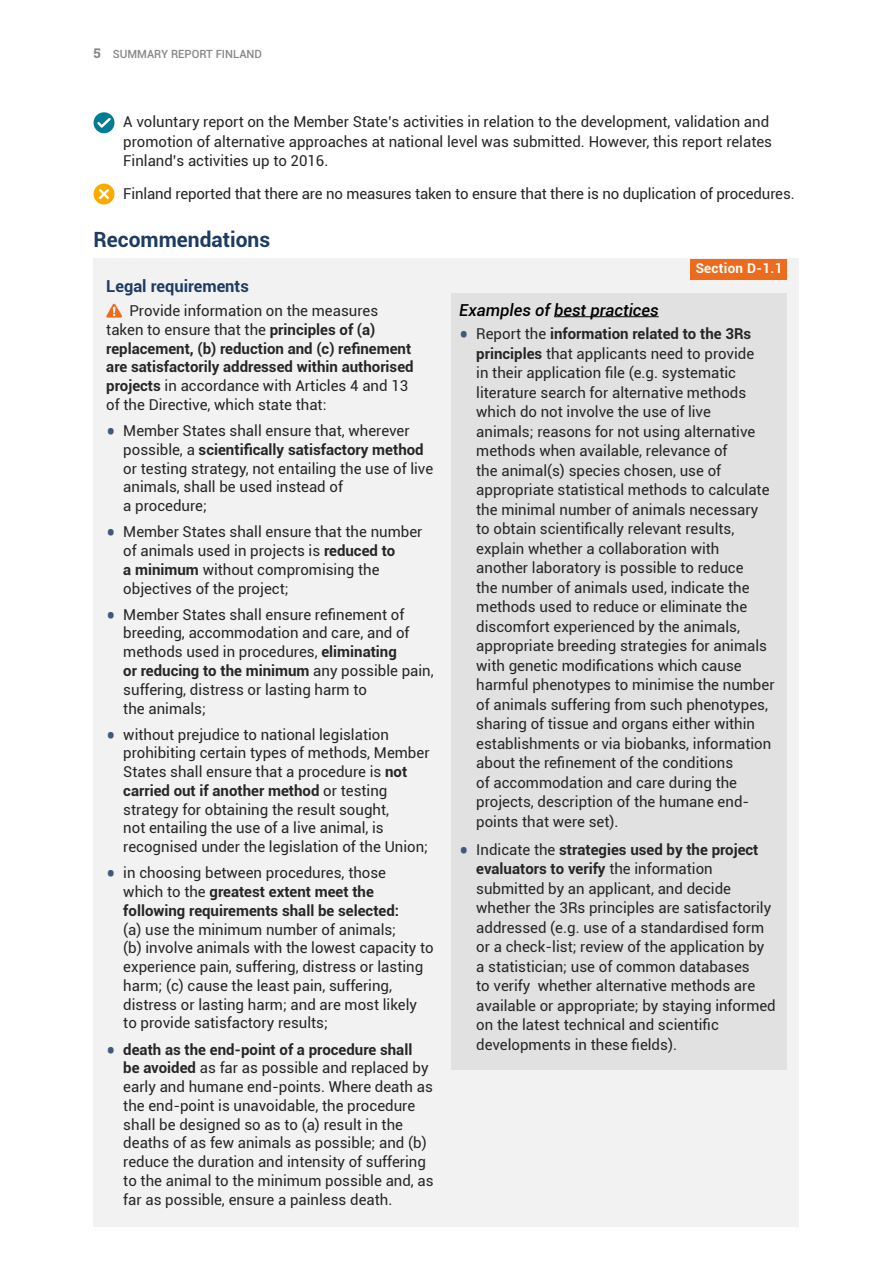
<style>
.page{position:relative;width:893px;height:1263px;background:#fff}
.page>*{position:absolute;margin:0;border:0;box-sizing:border-box;transform-origin:0 0}
.t1{font:700 21px "Roboto";color:#1e3c62}
.t2{font:italic 500 16.5px "Roboto";color:#000}
.t3{font:700 16.5px "Roboto";color:#1e3c62}
.t4{font:15px/19.5px "Roboto";color:#262626}
.t5{font:700 15px/18.8px "Roboto";color:#262626}
.t6{font:700 13.5px "Roboto";letter-spacing:.02em;color:#fff}
.t7{font:500 11.25px "Roboto";color:#898785}
.s1{font-family:"Roboto Slab";font-weight:800;font-size:13.5px}
.s2{font-weight:700}
.s3{font-size:28.2px;color:#40597a}
.s4{font-weight:400;font-size:28.2px;color:#40597a}
.s5{font-weight:400}
</style>
<div class="page">
<div style="left:94px;top:112px;width:20px;height:21px;background:#007c94;border-radius:50%"></div>
<svg style="left:97px;top:118px;width:14px;height:10px"></svg>
<div style="left:94px;top:184px;width:20px;height:21px;background:#faaa00;border-radius:50%"></div>
<svg style="left:99px;top:189px;width:10px;height:10px"></svg>
<div style="left:94px;top:259px;width:705px;height:968px;background:#f2f2f2"></div>
<svg style="left:106px;top:303px;width:16px;height:15px"></svg>
<div style="left:451px;top:292px;width:336px;height:777px;background:#e2e1e1"></div>
<hr style="left:554px;top:316px;width:105px;height:1px;background:#000">
<div style="left:690px;top:259px;width:97px;height:21px;background:#ed6b1c"></div>
<p class="t7" style="left:94px;top:46px;width:170px"><span class="s1">5</span> SUMMARY REPORT FINLAND</p>
<p class="t4" style="left:123px;top:112px;width:650px">A voluntary report on the Member State’s activities in relation to the development, validation and promotion of alternative approaches at national level was submitted. However, this report relates<br>Finland’s activities up to 2016.</p>
<p class="t4" style="left:123px;top:183px;width:673px">Finland reported that there are no measures taken to ensure that there is no duplication of procedures.</p>
<h1 class="t1" style="left:94px;top:224px;width:178px">Recommendations</h1>
<p class="t3" style="left:106px;top:275px;width:144px">Legal requirements</p>
<p class="t4" style="left:106px;top:301px;width:309px;line-height:18.8px;text-indent:23px">Provide information on the measures taken to ensure that the <span class="s2">principles of (a) replacement, (b) reduction and (c) refinement are satisfactorily addressed within authorised projects</span> in accordance with Articles 4 and 13 of the Directive, which state that:</p>
<p class="t4" style="left:123px;top:421px;width:311px;line-height:18.8px;text-indent:-17px"><span class="s3">•</span> Member States shall ensure that, wherever possible, a <span class="s2">scientifically satisfactory method </span>or testing strategy, not entailing the use of live animals, shall be used instead of<br>a procedure;</p>
<p class="t4" style="left:123px;top:522px;width:301px;line-height:18.8px;text-indent:-17px"><span class="s3">•</span> Member States shall ensure that the number of animals used in projects is <span class="s2">reduced to<br>a minimum</span> without compromising the objectives of the project;</p>
<p class="t4" style="left:123px;top:604px;width:312px;line-height:18.8px;text-indent:-17px"><span class="s3">•</span> Member States shall ensure refinement of breeding, accommodation and care, and of methods used in procedures, <span class="s2">eliminating<br>or reducing to the minimum</span> any possible pain, suffering, distress or lasting harm to<br>the animals;</p>
<p class="t4" style="left:123px;top:724px;width:308px;line-height:18.8px;text-indent:-17px"><span class="s3">•</span> without prejudice to national legislation prohibiting certain types of methods, Member States shall ensure that a procedure is <span class="s2">not carried out if another method</span> or testing strategy for obtaining the result sought,<br>not entailing the use of a live animal, is recognised under the legislation of the Union;</p>
<p class="t5" style="left:123px;top:863px;width:277px;text-indent:-17px"><span class="s4">•</span> <span class="s5">in choosing between procedures, those which to the</span> greatest extent meet the following requirements shall be selected:</p>
<p class="t4" style="left:123px;top:919px;width:312px;line-height:18.8px">(a) use the minimum number of animals;<br>(b) involve animals with the lowest capacity to experience pain, suffering, distress or lasting harm; (c) cause the least pain, suffering, distress or lasting harm; and are most likely to provide satisfactory results;</p>
<p class="t4" style="left:123px;top:1039px;width:312px;line-height:18.8px;text-indent:-17px"><span class="s3">•</span> <span class="s2">death as the end-point of a procedure shall<br>be avoided</span> as far as possible and replaced by early and humane end-points. Where death as the end-point is unavoidable, the procedure shall be designed so as to (a) result in the deaths of as few animals as possible; and (b) reduce the duration and intensity of suffering to the animal to the minimum possible and, as far as possible, ensure a painless death.</p>
<p class="t6" style="left:696px;top:259px;width:88px">Section D-1.1</p>
<p class="t2" style="left:459px;top:298px;width:201px">Examples of best practices</p>
<p class="t4" style="left:476px;top:324px;width:300px;text-indent:-17px"><span class="s3">•</span> Report the <span class="s2">information related to the 3Rs principles</span> that applicants need to provide<br>in their application file (e.g. systematic literature search for alternative methods which do not involve the use of live<br>animals; reasons for not using alternative methods when available, relevance of<br>the animal(s) species chosen, use of appropriate statistical methods to calculate the minimal number of animals necessary to obtain scientifically relevant results, explain whether a collaboration with another laboratory is possible to reduce<br>the number of animals used, indicate the methods used to reduce or eliminate the discomfort experienced by the animals, appropriate breeding strategies for animals with genetic modifications which cause harmful phenotypes to minimise the number of animals suffering from such phenotypes, sharing of tissue and organs either within establishments or via biobanks, information about the refinement of the conditions<br>of accommodation and care during the projects, description of the humane end&shy;points that were set).</p>
<p class="t4" style="left:476px;top:839px;width:301px;text-indent:-17px"><span class="s3">•</span> Indicate the <span class="s2">strategies used by the project evaluators to verify</span> the information submitted by an applicant, and decide whether the 3Rs principles are satisfactorily addressed (e.g. use of a standardised form or a check-list; review of the application by a statistician; use of common databases<br>to verify whether alternative methods are available or appropriate; by staying informed on the latest technical and scientific developments in these fields).</p>
</div>
